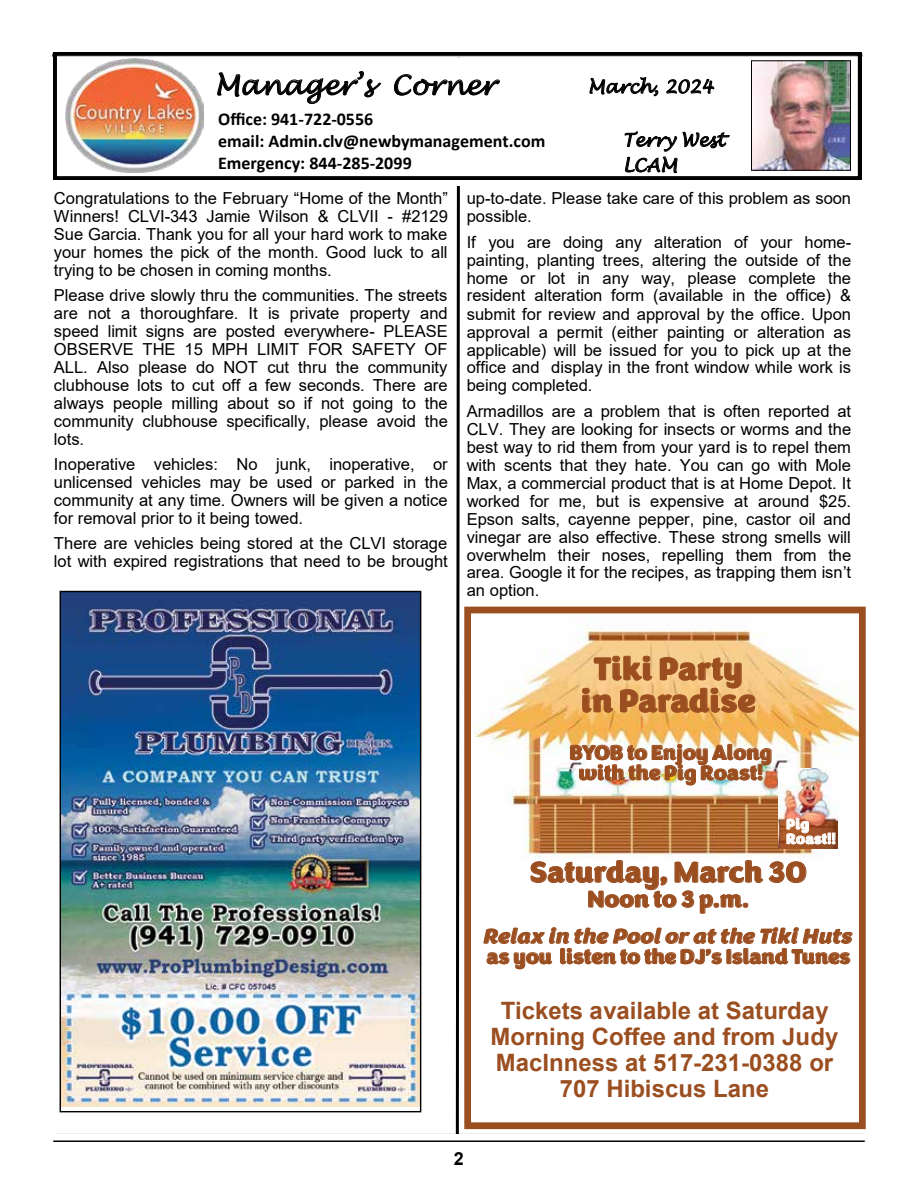
<style>
.page{position:relative;width:918px;height:1188px;background:#fff}
.page>*{position:absolute;margin:0;border:0;box-sizing:border-box;transform-origin:0 0}
.t1{font:900 33px/32.1px "Congenial";color:#9b4e20;text-align:center}
.t2{font:900 30px "Congenial";color:#9b4e20}
.t3{font:italic 27px "Lucida Handwriting";color:#000}
.t4{font:700 24px/26.1px "Arial";color:#9b4e20;text-align:center}
.t5{font:900 24px "Congenial";letter-spacing:-.005em;color:#9b4e20}
.t6{font:900 21.15px "Congenial";color:#9b4e20}
.t7{font:900 21px/20.4px "Congenial";color:#9b4e20;text-align:center}
.t8{font:italic 900 21px "Congenial";color:#9b4e20}
.t9{font:700 18px/21.9px "Calibri";color:#000}
.t10{font:italic 18px/25.2px "Lucida Handwriting";color:#000}
.t11{font:700 18px "Arial";color:#000}
.t12{font:16.65px "Arial";color:#000}
.t13{font:16.5px/18px "Arial";color:#000;text-align:justify}
.t14{font:900 15px/14.5px "Congenial";color:#fff}
</style>
<div class="page">
<hr style="left:53px;top:1140px;width:812px;height:2px;background:#000">
<svg style="left:454px;top:186px;width:8px;height:948px"></svg>
<hr style="left:55px;top:1134px;width:810px;height:1px;background:#000">
<svg style="left:54px;top:52px;width:807px;height:128px"></svg>
<img style="left:753px;top:63px;width:95px;height:105px">
<img style="left:65px;top:59px;width:139px;height:113px">
<img style="left:473px;top:628px;width:385px;height:230px">
<div style="left:464px;top:607px;width:402px;height:522px;border:7px solid #9b4e20"></div>
<img style="left:779px;top:768px;width:58px;height:80px">
<img style="left:62px;top:593px;width:357px;height:513px">
<h3 class="t3" style="left:214px;top:69px;width:283px">Manager’s Corner</h3>
<p class="t10" style="left:588px;top:75px;width:127px">March, 2024</p>
<p class="t10" style="left:623px;top:128px;width:103px">Terry West<br>LCAM</p>
<p class="t13" style="left:54px;top:189px;width:396px">Congratulations to the February “Home of the Month” Winners! CLVI-343 Jamie Wilson &amp; CLVII - #2129<br>Sue Garcia. Thank you for all your hard work to make your homes the pick of the month. Good luck to all trying to be chosen in coming months.</p>
<p class="t13" style="left:54px;top:286px;width:395px">Please drive slowly thru the communities. The streets are not a thoroughfare. It is private property and speed limit signs are posted everywhere- PLEASE OBSERVE THE 15 MPH LIMIT FOR SAFETY OF ALL. Also please do NOT cut thru the community clubhouse lots to cut off a few seconds. There are always people milling about so if not going to the community clubhouse specifically, please avoid the lots.</p>
<p class="t13" style="left:54px;top:455px;width:395px">Inoperative vehicles: No junk, inoperative, or unlicensed vehicles may be used or parked in the community at any time. Owners will be given a notice</p>
<p class="t12" style="left:54px;top:507px;width:251px">for removal prior to it being towed.</p>
<p class="t13" style="left:54px;top:535px;width:395px">There are vehicles being stored at the CLVI storage lot with expired registrations that need to be brought</p>
<p class="t9" style="left:218px;top:108px;width:329px">Office: 941-722-0556<br>email: Admin.clv@newbymanagement.com<br>Emergency: 844-285-2099</p>
<p class="t13" style="left:467px;top:189px;width:386px">up-to-date. Please take care of this problem as soon possible.</p>
<p class="t13" style="left:467px;top:233px;width:386px">If you are doing any alteration of your home&shy;painting, planting trees, altering the outside of the home or lot in any way, please complete the resident alteration form (available in the office) &amp; submit for review and approval by the office. Upon approval a permit (either painting or alteration as applicable) will be issued for you to pick up at the office and display in the front window while work is being completed.</p>
<p class="t13" style="left:467px;top:402px;width:386px">Armadillos are a problem that is often reported at CLV. They are looking for insects or worms and the best way to rid them from your yard is to repel them with scents that they hate. You can go with Mole Max, a commercial product that is at Home Depot. It worked for me, but is expensive at around $25.</p>
<p class="t12" style="left:467px;top:507px;width:386px">Epson salts, cayenne pepper, pine, castor oil and</p>
<p class="t13" style="left:467px;top:528px;width:386px">vinegar are also effective. These strong smells will overwhelm their noses, repelling them from the area. Google it for the recipes, as trapping them isn’t an option.</p>
<h1 class="t1" style="left:581px;top:653px;width:176px">Tiki Party in Paradise</h1>
<p class="t7" style="left:569px;top:742px;width:204px">BYOB to Enjoy Along with the Pig Roast!</p>
<p class="t14" style="left:786px;top:817px;width:51px">Pig<br>Roast!!</p>
<h2 class="t2" style="left:529px;top:852px;width:279px">Saturday, March 30</h2>
<h3 class="t5" style="left:587px;top:883px;width:163px">Noon to 3 p.m.</h3>
<p class="t8" style="left:484px;top:923px;width:371px">Relax in the Pool or at the Tiki Huts</p>
<p class="t6" style="left:486px;top:942px;width:366px">as you listen to the DJ’s Island Tunes</p>
<p class="t11" style="left:452px;top:1145px;width:13px">22</p>
<h3 class="t4" style="left:491px;top:997px;width:350px">Tickets available at Saturday<br>Morning Coffee and from Judy<br>MacInness at 517-231-0388 or<br>707 Hibiscus Lane</h3>
</div>
